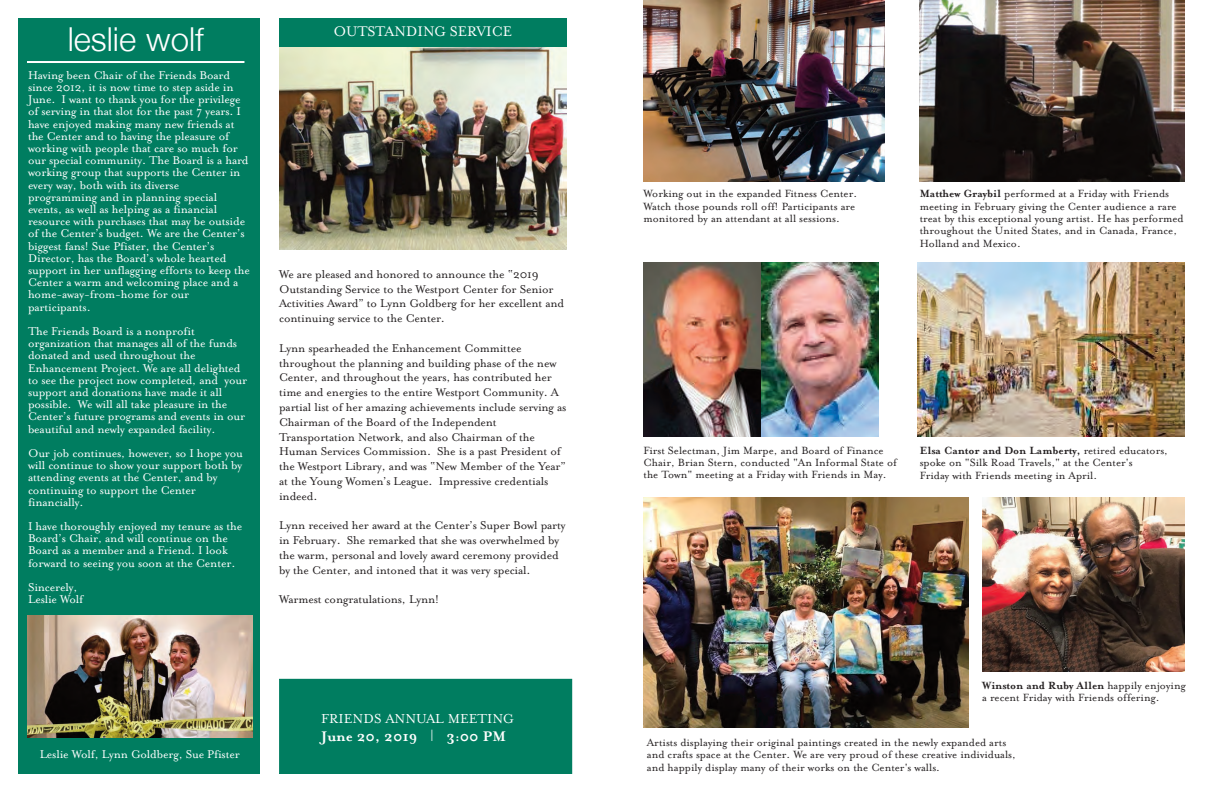
<style>
.page{position:relative;width:1224px;height:792px;background:#fff}
.page>*{position:absolute;margin:0;border:0;box-sizing:border-box;transform-origin:0 0}
.t1{font:300 33px "Helvetica Neue";color:#fff}
.t2{font:16px "Mrs Eaves Roman";color:#fff}
.t3{font:700 16px "Mrs Eaves";color:#fff}
.t4{font:15px "Mrs Eaves Roman";color:#fff}
.t5{font:13px/12.2px "Mrs Eaves Roman";letter-spacing:-.01em;color:#fff}
.t6{font:13px/14.8px "Mrs Eaves Roman";letter-spacing:-.01em;color:#231f20}
.t7{font:12px/12.4px "Mrs Eaves Roman";color:#231f20}
.t8{font:700 12px "Mrs Eaves";color:#231f20}
.s1{font-family:"Mrs Eaves";font-weight:700}
.s2{font-family:"Mrs Eaves Roman";font-weight:400}
</style>
<div class="page">
<img style="left:917px;top:263px;width:267px;height:174px">
<div style="left:280px;top:680px;width:291px;height:93px;background:#007d60"></div>
<div style="left:279px;top:679px;width:293px;height:95px;border:1px solid #007d60"></div>
<img style="left:644px;top:498px;width:325px;height:230px">
<img style="left:920px;top:0;width:264px;height:182px">
<img style="left:279px;top:47px;width:288px;height:203px">
<img style="left:644px;top:0;width:241px;height:182px">
<div style="left:279px;top:18px;width:288px;height:29px;background:#007d60"></div>
<div style="left:18px;top:18px;width:241px;height:756px;background:#007d60"></div>
<hr style="left:27px;top:61px;width:217px;height:2px;background:#fff">
<img style="left:27px;top:616px;width:225px;height:122px">
<img style="left:644px;top:263px;width:235px;height:174px">
<img style="left:982px;top:498px;width:202px;height:174px">
<h1 class="t1" style="left:68px;top:19px;width:137px">leslie wolf</h1>
<p class="t5" style="left:28px;top:68px;width:224px">Having been Chair of the Friends Board since 2012, it is now time to step aside in June. I want to thank you for the privilege of serving in that slot for the past 7 years. I have enjoyed making many new friends at the Center and to having the pleasure of working with people that care so much for our special community. The Board is a hard working group that supports the Center in every way, both with its diverse programming and in planning special events, as well as helping as a financial resource with purchases that may be outside of the Center’s budget. We are the Center’s biggest fans! Sue Pfister, the Center’s Director, has the Board’s whole hearted support in her unflagging efforts to keep the Center a warm and welcoming place and a home-away-from-home for our participants.</p>
<p class="t5" style="left:28px;top:324px;width:221px">The Friends Board is a nonprofit organization that manages all of the funds donated and used throughout the Enhancement Project. We are all delighted to see the project now completed, and your support and donations have made it all possible. We will all take pleasure in the Center’s future programs and events in our beautiful and newly expanded facility.</p>
<p class="t5" style="left:28px;top:446px;width:217px">Our job continues, however, so I hope you will continue to show your support both by attending events at the Center, and by continuing to support the Center financially.</p>
<p class="t5" style="left:28px;top:520px;width:216px">I have thoroughly enjoyed my tenure as the Board’s Chair, and will continue on the Board as a member and a Friend. I look forward to seeing you soon at the Center.</p>
<p class="t5" style="left:28px;top:581px;width:57px">Sincerely,<br>Leslie Wolf</p>
<p class="t2" style="left:334px;top:21px;width:180px">OUTSTANDING SERVICE</p>
<p class="t6" style="left:279px;top:266px;width:287px">We are pleased and honored to announce the “2019<br>Outstanding Service to the Westport Center for Senior Activities Award” to Lynn Goldberg for her excellent and continuing service to the Center.</p>
<p class="t6" style="left:279px;top:340px;width:289px">Lynn spearheaded the Enhancement Committee throughout the planning and building phase of the new Center, and throughout the years, has contributed her time and energies to the entire Westport Community. A partial list of her amazing achievements include serving as Chairman of the Board of the Independent Transportation Network, and also Chairman of the Human Services Commission. She is a past President of the Westport Library, and was “New Member of the Year” at the Young Women’s League. Impressive credentials indeed.</p>
<p class="t6" style="left:279px;top:517px;width:288px">Lynn received her award at the Center’s Super Bowl party in February. She remarked that she was overwhelmed by the warm, personal and lovely award ceremony provided by the Center, and intoned that it was very special.</p>
<p class="t6" style="left:279px;top:591px;width:162px">Warmest congratulations, Lynn!</p>
<p class="t5" style="left:40px;top:747px;width:202px">Leslie Wolf, Lynn Goldberg, Sue Pfister</p>
<p class="t4" style="left:321px;top:709px;width:194px">FRIENDS ANNUAL MEETING</p>
<p class="t3" style="left:321px;top:726px;width:186px">June 20, 2019 | 3:00 PM</p>
<p class="t7" style="left:644px;top:187px;width:215px">Working out in the expanded Fitness Center.<br>Watch those pounds roll off! Participants are monitored by an attendant at all sessions.</p>
<p class="t7" style="left:920px;top:187px;width:265px"><span class="s1">Matthew Graybil</span> performed at a Friday with Friends meeting in February giving the Center audience a rare treat by this exceptional young artist. He has performed throughout the United States, and in Canada, France, Holland and Mexico.</p>
<p class="t7" style="left:644px;top:443px;width:255px">First Selectman, Jim Marpe, and Board of Finance<br>Chair, Brian Stern, conducted "An Informal State of the Town" meeting at a Friday with Friends in May.</p>
<p class="t8" style="left:920px;top:443px;width:250px">Elsa Cantor and Don Lamberty, <span class="s2">retired educators,</span></p>
<p class="t7" style="left:920px;top:456px;width:214px">spoke on "Silk Road Travels," at the Center's<br>Friday with Friends meeting in April.</p>
<p class="t8" style="left:982px;top:677px;width:205px">Winston and Ruby Allen <span class="s2">happily enjoying</span></p>
<p class="t7" style="left:982px;top:691px;width:179px">a recent Friday with Friends offering.</p>
<p class="t7" style="left:647px;top:735px;width:371px">Artists displaying their original paintings created in the newly expanded arts and crafts space at the Center. We are very proud of these creative individuals, and happily display many of their works on the Center's walls.</p>
</div>
